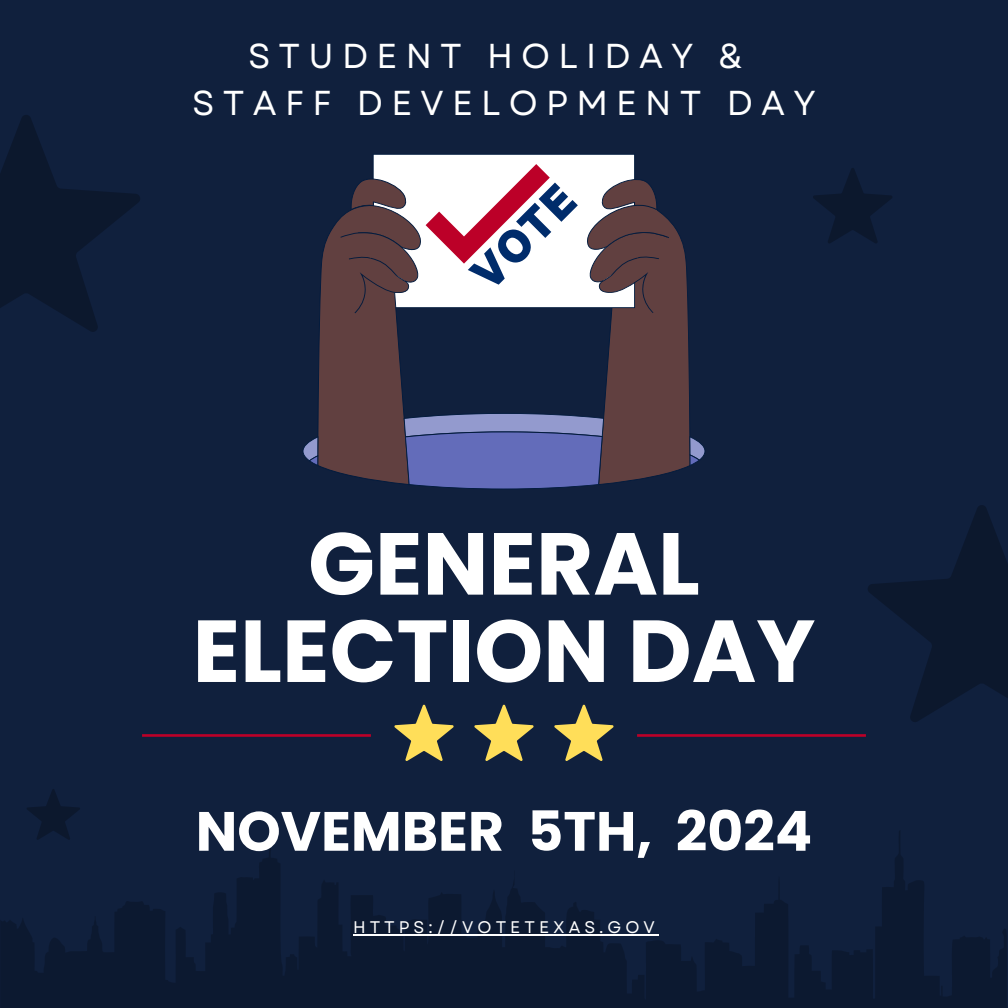
<style>
.page{position:relative;width:1008px;height:1008px;background:#10203d}
.page>*{position:absolute;margin:0;border:0;box-sizing:border-box;transform-origin:0 0}
.t1{font:700 87.85px/87.5px "Poppins";color:#fff;text-align:center}
.t2{font:700 55.3px "Poppins";color:#fff}
.t3{font:34.65px/47.2px "Garet";letter-spacing:.24em;color:#fff;text-align:center}
.t4{font:16.8px "Garet";letter-spacing:.24em;color:#fff}
</style>
<div class="page">
<svg style="left:303px;top:154px;width:402px;height:335px"></svg>
<svg style="left:1px;top:828px;width:1006px;height:180px"></svg>
<svg style="left:394px;top:704px;width:60px;height:57px"></svg>
<svg style="left:474px;top:704px;width:60px;height:57px"></svg>
<svg style="left:554px;top:704px;width:60px;height:57px"></svg>
<hr style="left:637px;top:734px;width:229px;height:3px;background:#bc0028">
<hr style="left:142px;top:734px;width:229px;height:3px;background:#bc0028">
<svg style="left:0;top:115px;width:140px;height:217px"></svg>
<svg style="left:868px;top:505px;width:140px;height:217px"></svg>
<svg style="left:813px;top:168px;width:79px;height:75px"></svg>
<svg style="left:26px;top:789px;width:55px;height:51px"></svg>
<hr style="left:353px;top:934px;width:306px;height:1px;background:#fff">
<p class="t3" style="left:192px;top:32px;width:625px">STUDENT HOLIDAY &amp;<br>STAFF DEVELOPMENT DAY</p>
<h3 class="t1" style="left:193px;top:520px;width:624px">GENERAL<br>ELECTION DAY</h3>
<p class="t2" style="left:196px;top:793px;width:618px">NOVEMBER 5TH, 2024</p>
<p class="t4" style="left:353px;top:915px;width:303px">HTTPS://VOTETEXAS.GOV</p>
</div>
